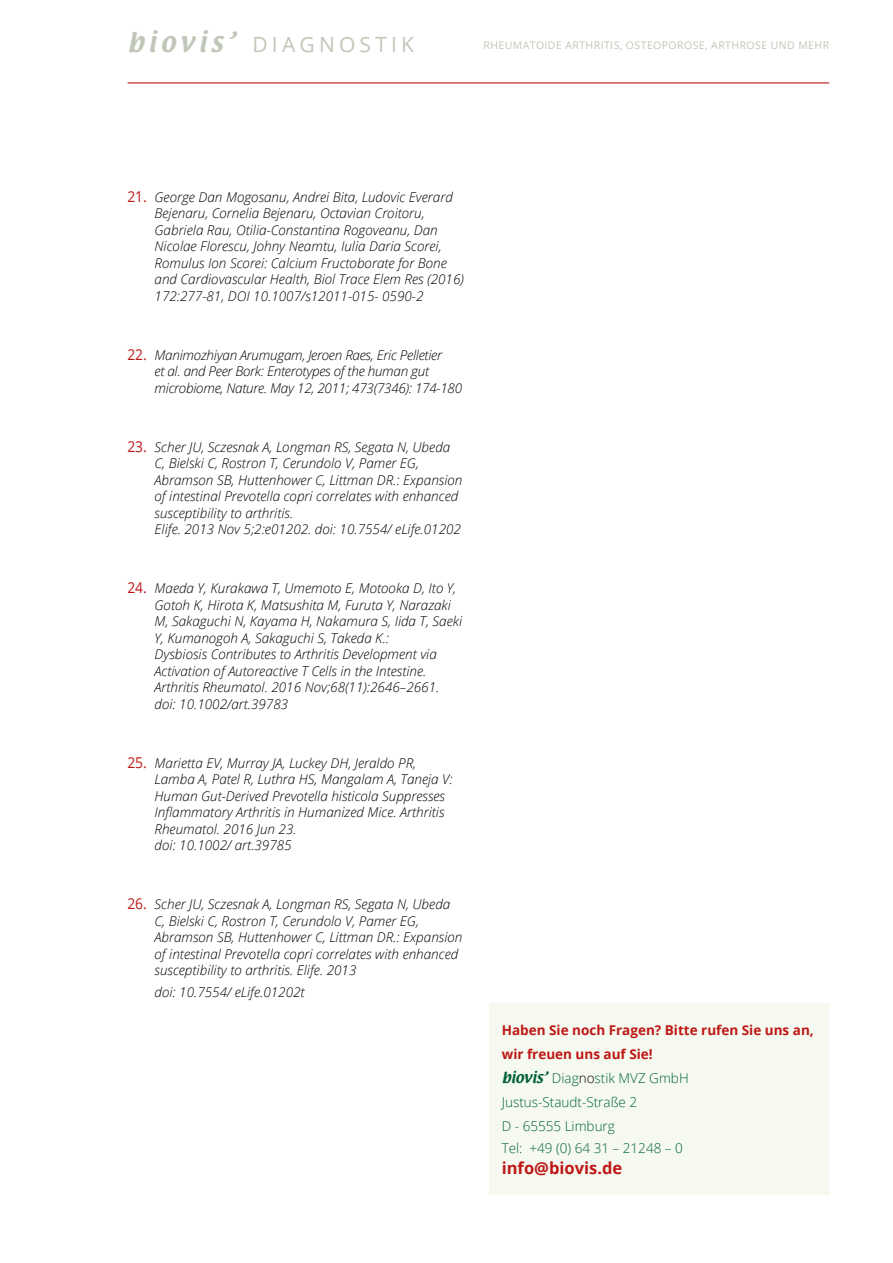
<style>
.page{position:relative;width:893px;height:1263px;background:#fff}
.page>*{position:absolute;margin:0;border:0;box-sizing:border-box;transform-origin:0 0}
.t1{font:21px "Open Sans";letter-spacing:.2em;color:#c0c7b8}
.t2{font:700 16.5px "Open Sans";color:#be1716}
.t3{font:italic 300 13.5px/16.5px "Open Sans";color:#000}
.t4{font:italic 300 13.5px/16.5px "Open Sans";letter-spacing:-.02em;color:#000}
.t5{font:300 13.5px/21.6px "Open Sans";color:#006139}
.t6{font:700 13.5px "Open Sans";color:#be1716}
.t7{font:10.5px "Open Sans";letter-spacing:.04em;color:#c0c7b8}
.s1{font-family:"Textile";font-size:24px}
.s2{font-weight:400;font-style:normal;font-size:15px;color:#be1716}
.s3{font-family:"Textile";font-weight:400}
.s4{color:#000}
</style>
<div class="page">
<hr style="left:128px;top:82px;width:701px;height:1px;background:#be1716">
<div style="left:489px;top:1003px;width:341px;height:192px;background:#f5f9ef"></div>
<h1 class="t1" style="left:128px;top:30px;width:288px"><span class="s1">biovis’</span> DIAGNOSTIK</h1>
<p class="t7" style="left:483px;top:38px;width:347px">RHEUMATOIDE ARTHRITIS, OSTEOPOROSE, ARTHROSE UND MEHR</p>
<p class="t3" style="left:155px;top:188px;width:311px;text-indent:-27px"><span class="s2">21.</span> George Dan Mogosanu, Andrei Bita, Ludovic Everard Bejenaru, Cornelia Bejenaru, Octavian Croitoru, Gabriela Rau, Otilia-Constantina Rogoveanu, Dan Nicolae Florescu, Johny Neamtu, Iulia Daria Scorei, Romulus Ion Scorei: Calcium Fructoborate for Bone and Cardiovascular Health, Biol Trace Elem Res (2016)<br>172:277-81, DOI 10.1007/s12011-015- 0590-2</p>
<p class="t4" style="left:155px;top:346px;width:309px;text-indent:-27px"><span class="s2">22.</span> Manimozhiyan Arumugam, Jeroen Raes, Eric Pelletier<br>et al. and Peer Bork: Enterotypes of the human gut microbiome, Nature. May 12, 2011; 473(7346): 174-180</p>
<p class="t3" style="left:155px;top:438px;width:309px;text-indent:-27px"><span class="s2">23.</span> Scher JU, Sczesnak A, Longman RS, Segata N, Ubeda C, Bielski C, Rostron T, Cerundolo V, Pamer EG, Abramson SB, Huttenhower C, Littman DR.: Expansion of intestinal Prevotella copri correlates with enhanced susceptibility to arthritis.<br>Elife. 2013 Nov 5;2:e01202. doi: 10.7554/ eLife.01202</p>
<p class="t3" style="left:155px;top:580px;width:309px;text-indent:-27px"><span class="s2">24.</span> Maeda Y, Kurakawa T, Umemoto E, Motooka D, Ito Y, Gotoh K, Hirota K, Matsushita M, Furuta Y, Narazaki M, Sakaguchi N, Kayama H, Nakamura S, Iida T, Saeki Y, Kumanogoh A, Sakaguchi S, Takeda K.:<br>Dysbiosis Contributes to Arthritis Development via Activation of Autoreactive T Cells in the Intestine.<br>Arthritis Rheumatol. 2016 Nov;68(11):2646–2661. doi: 10.1002/art.39783</p>
<p class="t3" style="left:155px;top:754px;width:299px;text-indent:-27px"><span class="s2">25.</span> Marietta EV, Murray JA, Luckey DH, Jeraldo PR, Lamba A, Patel R, Luthra HS, Mangalam A, Taneja V:<br>Human Gut-Derived Prevotella histicola Suppresses Inflammatory Arthritis in Humanized Mice. Arthritis Rheumatol. 2016 Jun 23.<br>doi: 10.1002/ art.39785</p>
<p class="t3" style="left:155px;top:896px;width:309px;text-indent:-27px"><span class="s2">26.</span> Scher JU, Sczesnak A, Longman RS, Segata N, Ubeda C, Bielski C, Rostron T, Cerundolo V, Pamer EG, Abramson SB, Huttenhower C, Littman DR.: Expansion of intestinal Prevotella copri correlates with enhanced susceptibility to arthritis. Elife. 2013</p>
<p class="t3" style="left:155px;top:983px;width:152px">doi: 10.7554/ eLife.01202t</p>
<p class="t6" style="left:502px;top:1020px;width:314px">Haben Sie noch Fragen? Bitte rufen Sie uns an,</p>
<p class="t6" style="left:502px;top:1044px;width:152px">wir freuen uns auf Sie!</p>
<p class="t5" style="left:502px;top:1067px;width:188px"><span class="s3">biovis’</span> Diag<span class="s4">no</span>stik MVZ GmbH</p>
<p class="t5" style="left:502px;top:1091px;width:137px">Justus-Staudt-Straße 2</p>
<p class="t5" style="left:502px;top:1115px;width:183px">D - 65555 Limburg<br>Tel: +49 (0) 64 31 – 21248 – 0</p>
<p class="t2" style="left:502px;top:1156px;width:122px">info@biovis.de</p>
</div>
